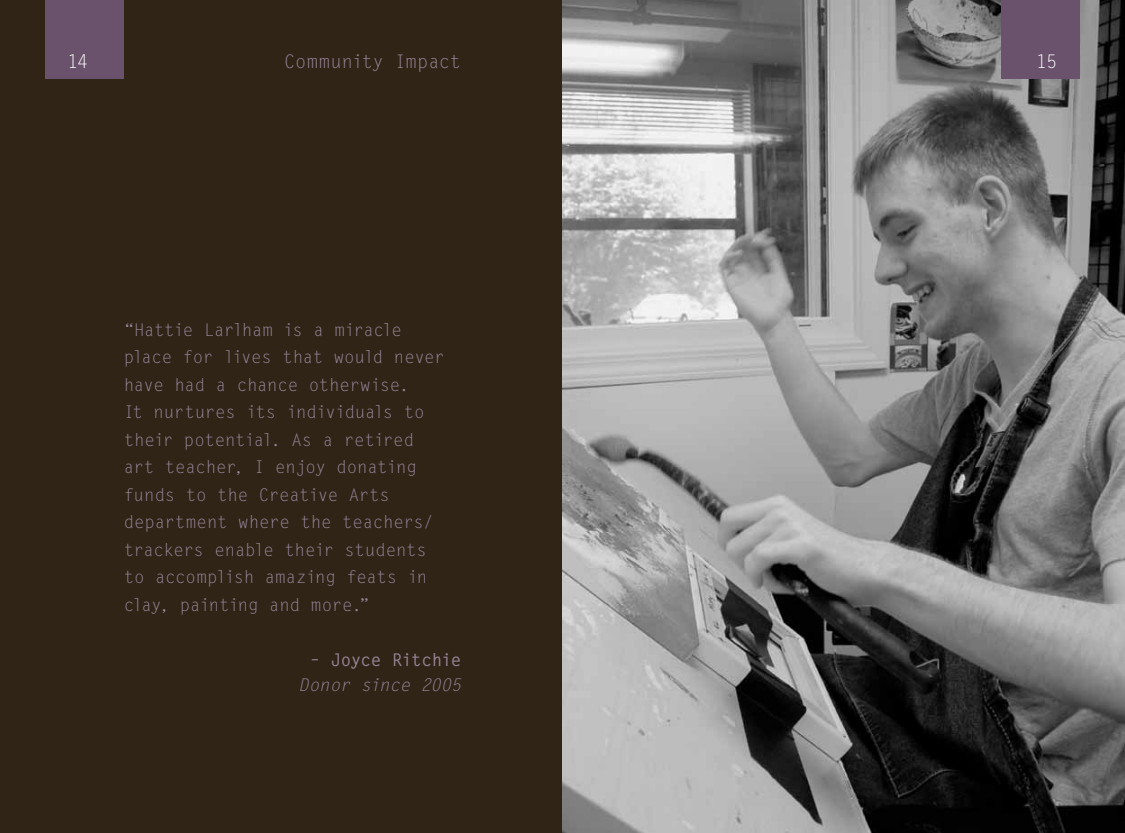
<style>
.page{position:relative;width:1125px;height:833px;background:#fff}
.page>*{position:absolute;margin:0;border:0;box-sizing:border-box;transform-origin:0 0}
.t1{font:18.75px "Letter Gothic Std";letter-spacing:-.01em;color:#988598}
.t2{font:18.75px "Letter Gothic Std";color:#fff}
.t3{font:17.5px/27.5px "Letter Gothic Std";letter-spacing:-.02em;color:#988598}
.t4{font:italic 17.5px "Letter Gothic Std";letter-spacing:-.015em;color:#988598}
.t5{font:700 17.5px "Letter Gothic Std";letter-spacing:-.035em;color:#988598}
</style>
<div class="page">
<div style="left:0;top:0;width:562px;height:832px;background:#302417"></div>
<img style="left:562px;top:0;width:563px;height:832px">
<div style="left:45px;top:0;width:79px;height:79px;background:#6a526d"></div>
<div style="left:1001px;top:0;width:79px;height:79px;background:#6a526d"></div>
<p class="t2" style="left:67px;top:51px;width:22px">14</p>
<p class="t2" style="left:1036px;top:51px;width:23px">15</p>
<p class="t1" style="left:284px;top:51px;width:179px">Community Impact</p>
<p class="t3" style="left:124px;top:316px;width:322px">“Hattie Larlham is a miracle place for lives that would never have had a chance otherwise.<br>It nurtures its individuals to their potential. As a retired art teacher, I enjoy donating funds to the Creative Arts department where the teachers/ trackers enable their students to accomplish amazing feats in clay, painting and more.”</p>
<p class="t5" style="left:310px;top:648px;width:153px">– Joyce Ritchie</p>
<p class="t4" style="left:298px;top:674px;width:165px">Donor since 2005</p>
</div>
